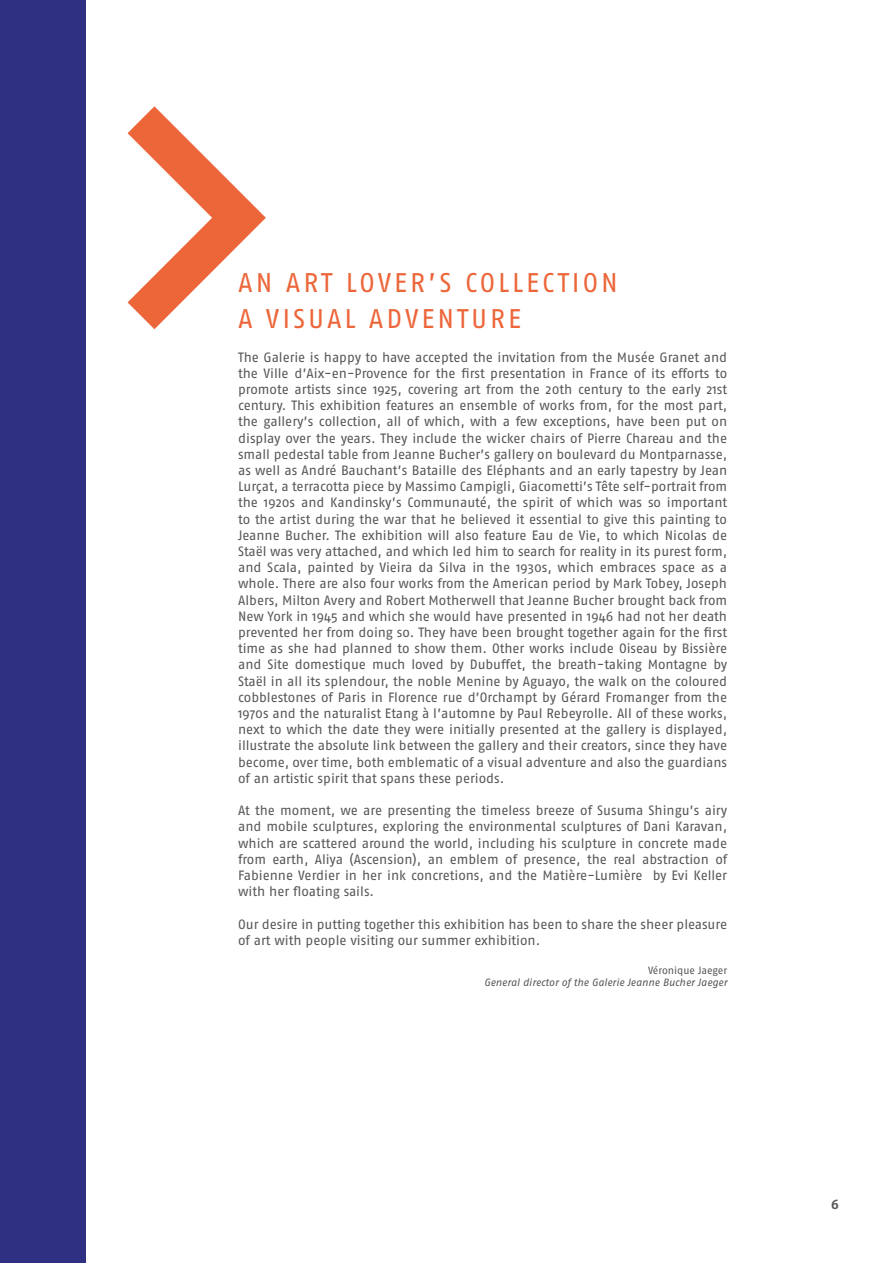
<style>
.page{position:relative;width:893px;height:1263px;background:#fff}
.page>*{position:absolute;margin:0;border:0;box-sizing:border-box;transform-origin:0 0}
.t1{font:27px/36px "Fago No";letter-spacing:.11em;color:#ec663a}
.t2{font:13.5px/16.2px "Fago No";color:#575756;text-align:justify}
.t3{font:13.5px "Fago No Bold Lf";color:#575756}
.t4{font:italic 10.5px "Fago No";letter-spacing:-.005em;color:#575756}
.t5{font:10.5px "Fago No";color:#575756}
</style>
<div class="page">
<svg style="left:128px;top:106px;width:138px;height:223px"></svg>
<div style="left:0;top:0;width:85px;height:1263px;background:#2f3081"></div>
<h1 class="t1" style="left:238px;top:264px;width:381px">AN ART LOVER’S COLLECTION<br>A VISUAL ADVENTURE</h1>
<p class="t2" style="left:238px;top:349px;width:491px">The Galerie is happy to have accepted the invitation from the Musée Granet and the Ville d’Aix-en-Provence for the first presentation in France of its efforts to promote artists since 1925, covering art from the 20th century to the early 21st century. This exhibition features an ensemble of works from, for the most part, the gallery’s collection, all of which, with a few exceptions, have been put on display over the years. They include the wicker chairs of Pierre Chareau and the small pedestal table from Jeanne Bucher’s gallery on boulevard du Montparnasse, as well as André Bauchant’s Bataille des Eléphants and an early tapestry by Jean Lurçat, a terracotta piece by Massimo Campigli, Giacometti’s Tête self-portrait from the 1920s and Kandinsky’s Communauté, the spirit of which was so important to the artist during the war that he believed it essential to give this painting to Jeanne Bucher. The exhibition will also feature Eau de Vie, to which Nicolas de Staël was very attached, and which led him to search for reality in its purest form, and Scala, painted by Vieira da Silva in the 1930s, which embraces space as a whole. There are also four works from the American period by Mark Tobey, Joseph Albers, Milton Avery and Robert Motherwell that Jeanne Bucher brought back from New York in 1945 and which she would have presented in 1946 had not her death prevented her from doing so. They have been brought together again for the first time as she had planned to show them. Other works include Oiseau by Bissière and Site domestique much loved by Dubuffet, the breath-taking Montagne by Staël in all its splendour, the noble Menine by Aguayo, the walk on the coloured cobblestones of Paris in Florence rue d’Orchampt by Gérard Fromanger from the 1970s and the naturalist Etang à l’automne by Paul Rebeyrolle. All of these works, next to which the date they were initially presented at the gallery is displayed, illustrate the absolute link between the gallery and their creators, since they have become, over time, both emblematic of a visual adventure and also the guardians of an artistic spirit that spans these periods.</p>
<p class="t2" style="left:238px;top:802px;width:491px">At the moment, we are presenting the timeless breeze of Susuma Shingu’s airy and mobile sculptures, exploring the environmental sculptures of Dani Karavan, which are scattered around the world, including his sculpture in concrete made from earth, Aliya (Ascension), an emblem of presence, the real abstraction of Fabienne Verdier in her ink concretions, and the Matière-Lumière by Evi Keller with her floating sails.</p>
<p class="t2" style="left:238px;top:916px;width:490px">Our desire in putting together this exhibition has been to share the sheer pleasure of art with people visiting our summer exhibition.</p>
<p class="t5" style="left:648px;top:964px;width:81px">Véronique Jaeger</p>
<p class="t4" style="left:484px;top:977px;width:245px">General director of the Galerie Jeanne Bucher Jaeger</p>
<p class="t3" style="left:831px;top:1196px;width:9px">6</p>
</div>
